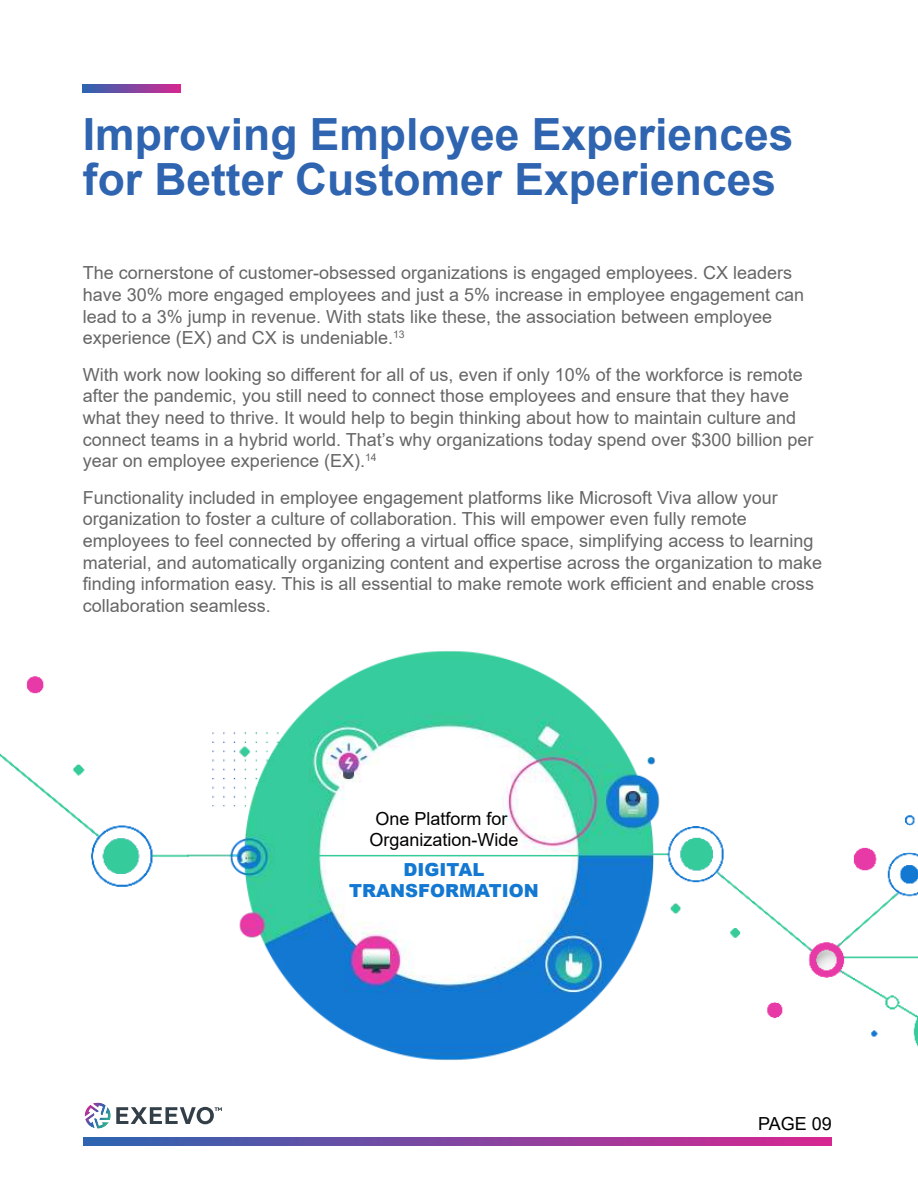
<style>
.page{position:relative;width:918px;height:1188px;background:#fff}
.page>*{position:absolute;margin:0;border:0;box-sizing:border-box;transform-origin:0 0}
.t1{font:700 44.4px/45px "Arial";color:#2e64b0}
.t2{font:18px/21.6px "Arial";color:#666}
.t3{font:18px/21.6px "Arial";color:#000;text-align:center}
.t4{font:900 18px/21.6px "Arial";color:#1378d1;text-align:center}
</style>
<div class="page">
<svg style="left:83px;top:85px;width:97px;height:7px"></svg>
<img style="left:711px;top:815px;width:207px;height:232px">
<img style="left:188px;top:651px;width:523px;height:410px">
<hr style="left:317px;top:855px;width:262px;height:1px;background:#36cb9a">
<img style="left:0;top:676px;width:188px;height:211px">
<svg style="left:83px;top:1137px;width:749px;height:8px;background:#8145a0"></svg>
<svg style="left:85px;top:1103px;width:137px;height:26px"></svg>
<h1 class="t1" style="left:83px;top:112px;width:712px">Improving Employee Experiences for Better Customer Experiences</h1>
<p class="t2" style="left:83px;top:263px;width:723px">The cornerstone of customer-obsessed organizations is engaged employees. CX leaders have 30% more engaged employees and just a 5% increase in employee engagement can lead to a 3% jump in revenue. With stats like these, the association between employee experience (EX) and CX is undeniable.<sup>13</sup></p>
<p class="t2" style="left:83px;top:364px;width:732px">With work now looking so different for all of us, even if only 10% of the workforce is remote after the pandemic, you still need to connect those employees and ensure that they have what they need to thrive. It would help to begin thinking about how to maintain culture and connect teams in a hybrid world. That’s why organizations today spend over $300 billion per year on employee experience (EX).<sup>14</sup></p>
<p class="t2" style="left:83px;top:488px;width:741px">Functionality included in employee engagement platforms like Microsoft Viva allow your organization to foster a culture of collaboration. This will empower even fully remote employees to feel connected by offering a virtual office space, simplifying access to learning material, and automatically organizing content and expertise across the organization to make finding information easy. This is all essential to make remote work efficient and enable cross collaboration seamless.</p>
<p class="t3" style="left:369px;top:809px;width:151px">One Platform for<br>Organization-Wide</p>
<p class="t4" style="left:349px;top:859px;width:191px">DIGITAL<br>TRANSFORMATION</p>
<p class="t3" style="left:758px;top:1114px;width:75px">PAGE 09</p>
</div>
